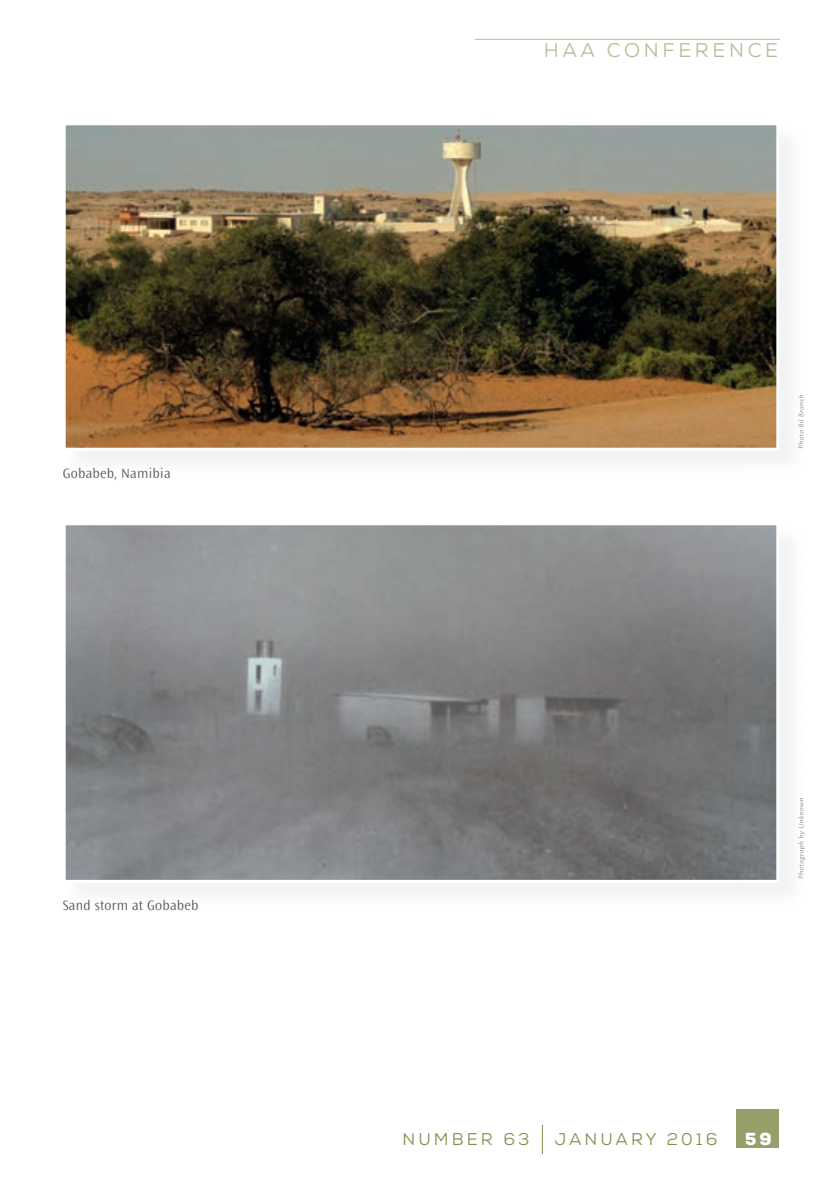
<style>
.page{position:relative;width:839px;height:1193px;background:#fff}
.page>*{position:absolute;margin:0;border:0;box-sizing:border-box;transform-origin:0 0}
.t1{font:19.8px "Nexa Rust Sans";letter-spacing:.18em;color:#b8bc98}
.t2{font:17px "Nexa Rust Sans";letter-spacing:.18em;color:#808e4d}
.t3{font:900 17px "Nexa Rust Sans";color:#fff}
.t4{font:300 14.2px "Ocean Sans Std";letter-spacing:.02em;color:#57585a}
</style>
<div class="page">
<svg style="left:542px;top:1124px;width:1px;height:29px"></svg>
<img style="left:67px;top:126px;width:708px;height:320px">
<div style="left:63px;top:122px;width:716px;height:328px;border:3px solid #fff"></div>
<img style="left:67px;top:526px;width:708px;height:352px">
<div style="left:63px;top:522px;width:716px;height:360px;border:3px solid #fff"></div>
<hr style="left:475px;top:39px;width:305px;height:1px;background:#b8bc98">
<div style="left:737px;top:1108px;width:42px;height:39px;background:#959f6a"></div>
<img style="left:798px;top:395px;width:5px;height:53px">
<img style="left:798px;top:797px;width:6px;height:81px">
<p class="t4" style="left:63px;top:465px;width:109px">Gobabeb, Namibia</p>
<p class="t4" style="left:63px;top:897px;width:137px">Sand storm at Gobabeb</p>
<h1 class="t1" style="left:544px;top:39px;width:236px">HAA CONFERENCE</h1>
<p class="t2" style="left:403px;top:1128px;width:128px">NUMBER 63</p>
<p class="t2" style="left:555px;top:1128px;width:164px">JANUARY 2016</p>
<p class="t3" style="left:745px;top:1127px;width:28px">59</p>
</div>
